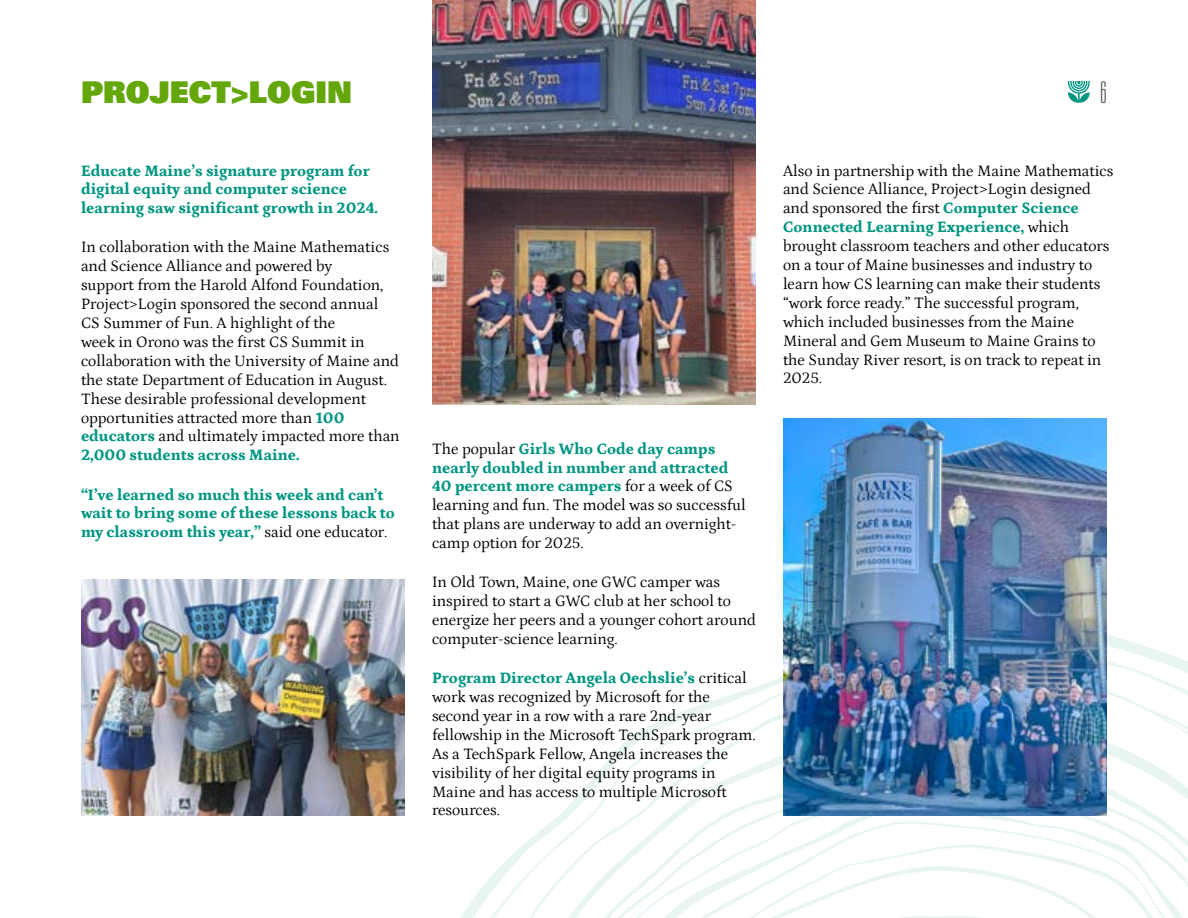
<style>
.page{position:relative;width:1188px;height:918px;background:#fff}
.page>*{position:absolute;margin:0;border:0;box-sizing:border-box;transform-origin:0 0}
.t1{font:30px "Univers LT Pro 85 X Black";color:#64a70b}
.t2{font:30px "Univers LT Pro Thin Ult Cond";color:#4c4e56}
.t3{font:15.75px/18.9px "Petrona";color:#000}
.t4{font:800 15.75px/18.9px "Petrona";color:#009681}
.s1{font-weight:800;color:#009681}
.s2{font-weight:400;color:#000}
</style>
<div class="page">
<svg style="left:595px;top:676px;width:188px;height:100px"></svg>
<svg style="left:1107px;top:634px;width:81px;height:142px"></svg>
<svg style="left:382px;top:776px;width:806px;height:142px"></svg>
<svg style="left:1068px;top:81px;width:22px;height:22px"></svg>
<img style="left:81px;top:579px;width:324px;height:236px">
<img style="left:432px;top:0;width:324px;height:405px">
<img style="left:783px;top:418px;width:324px;height:397px">
<h1 class="t1" style="left:81px;top:72px;width:273px">PROJECT&gt;LOGIN</h1>
<h1 class="t2" style="left:1100px;top:75px;width:8px">6</h1>
<p class="t4" style="left:81px;top:160px;width:298px">Educate Maine’s signature program for digital equity and computer science learning saw significant growth in 2024.</p>
<p class="t3" style="left:81px;top:237px;width:320px">In collaboration with the Maine Mathematics and Science Alliance and powered by<br>support from the Harold Alfond Foundation, Project&gt;Login sponsored the second annual CS Summer of Fun. A highlight of the<br>week in Orono was the first CS Summit in collaboration with the University of Maine and the state Department of Education in August.<br>These desirable professional development opportunities attracted more than <span class="s1">100 educators</span> and ultimately impacted more than <span class="s1">2,000 students across Maine.</span></p>
<p class="t4" style="left:81px;top:484px;width:315px">“I’ve learned so much this week and can’t wait to bring some of these lessons back to my classroom this year,” <span class="s2">said one educator.</span></p>
<p class="t3" style="left:432px;top:438px;width:315px">The popular <span class="s1">Girls Who Code day camps nearly doubled in number and attracted 40 percent more campers</span> for a week of CS learning and fun. The model was so successful that plans are underway to add an overnight&shy;camp option for 2025.</p>
<p class="t3" style="left:432px;top:571px;width:325px">In Old Town, Maine, one GWC camper was inspired to start a GWC club at her school to energize her peers and a younger cohort around computer-science learning.</p>
<p class="t3" style="left:432px;top:667px;width:325px"><span class="s1">Program Director Angela Oechslie’s</span> critical work was recognized by Microsoft for the second year in a row with a rare 2nd-year fellowship in the Microsoft TechSpark program.<br>As a TechSpark Fellow, Angela increases the visibility of her digital equity programs in Maine and has access to multiple Microsoft resources.</p>
<p class="t3" style="left:783px;top:160px;width:332px">Also in partnership with the Maine Mathematics and Science Alliance, Project&gt;Login designed and sponsored the first <span class="s1">Computer Science Connected Learning Experience,</span> which brought classroom teachers and other educators on a tour of Maine businesses and industry to learn how CS learning can make their students “work force ready.” The successful program, which included businesses from the Maine Mineral and Gem Museum to Maine Grains to the Sunday River resort, is on track to repeat in 2025.</p>
</div>
